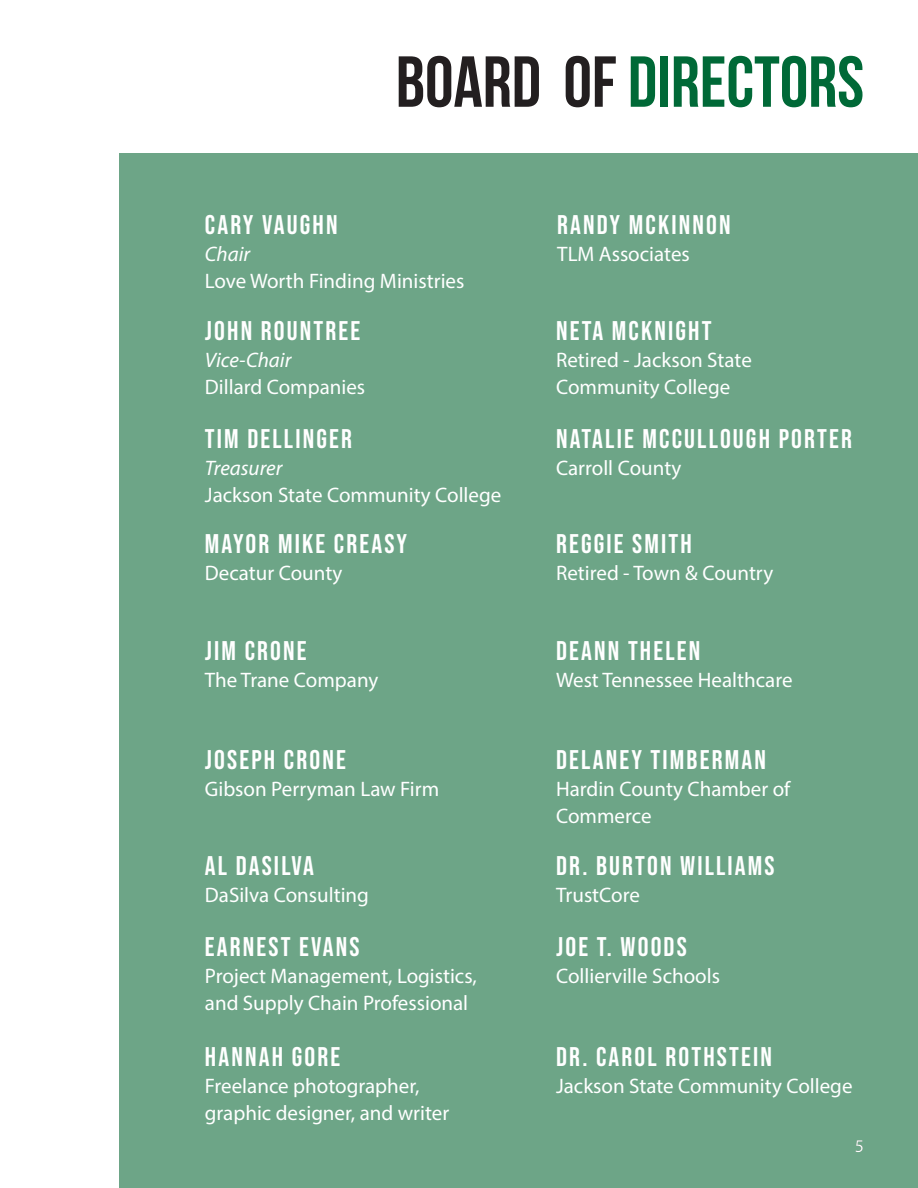
<style>
.page{position:relative;width:918px;height:1188px;background:#fff}
.page>*{position:absolute;margin:0;border:0;box-sizing:border-box;transform-origin:0 0}
.Subtitle_volt_90p{font:700 72px "Bebas Neue";color:#006937}
.Name_18p{font:27px "Bebas Neue";letter-spacing:.08em;color:#fff}
.company{font:21px/27px "Myriad Pro";color:#fff}
.title_14p{font:italic 21px "Myriad Pro";color:#fff}
.Body_-_annual_report{font:18px "Myriad Pro";color:#fff}
.s1{color:#231f20}
</style>
<div class="page">
<div style="left:120px;top:153px;width:798px;height:1035px;background:#6da587"></div>
<p class="Subtitle_volt_90p" style="left:396px;top:42px;width:470px"><span class="s1">BOARD OF</span> DIRECTORS</p>
<p class="Name_18p" style="left:205px;top:209px;width:134px">CARY VAUGHN</p>
<p class="title_14p" style="left:205px;top:241px;width:47px">Chair</p>
<p class="company" style="left:205px;top:267px;width:261px">Love Worth Finding Ministries</p>
<p class="Name_18p" style="left:205px;top:315px;width:157px">JOHN ROUNTREE</p>
<p class="title_14p" style="left:205px;top:347px;width:88px">Vice-Chair</p>
<p class="company" style="left:205px;top:373px;width:162px">Dillard Companies</p>
<p class="Name_18p" style="left:205px;top:424px;width:149px">TIM DELLINGER</p>
<p class="title_14p" style="left:205px;top:455px;width:79px">Treasurer</p>
<p class="company" style="left:205px;top:482px;width:298px">Jackson State Community College</p>
<p class="Name_18p" style="left:205px;top:528px;width:204px">MAYOR MIKE CREASY</p>
<p class="company" style="left:205px;top:559px;width:139px">Decatur County</p>
<p class="Name_18p" style="left:205px;top:636px;width:103px">JIM CRONE</p>
<p class="company" style="left:205px;top:667px;width:175px">The Trane Company</p>
<p class="Name_18p" style="left:205px;top:744px;width:142px">JOSEPH CRONE</p>
<p class="company" style="left:205px;top:775px;width:236px">Gibson Perryman Law Firm</p>
<p class="Name_18p" style="left:205px;top:850px;width:111px">AL DASILVA</p>
<p class="company" style="left:205px;top:881px;width:166px">DaSilva Consulting</p>
<p class="Name_18p" style="left:205px;top:932px;width:156px">EARNEST EVANS</p>
<p class="company" style="left:205px;top:962px;width:273px">Project Management, Logistics, and Supply Chain Professional</p>
<p class="Name_18p" style="left:205px;top:1041px;width:137px">HANNAH GORE</p>
<p class="company" style="left:205px;top:1072px;width:246px">Freelance photographer, graphic designer, and writer</p>
<p class="Name_18p" style="left:557px;top:209px;width:175px">RANDY MCKINNON</p>
<p class="company" style="left:557px;top:240px;width:134px">TLM Associates</p>
<p class="Name_18p" style="left:556px;top:315px;width:157px">NETA MCKNIGHT</p>
<p class="company" style="left:556px;top:346px;width:197px">Retired - Jackson State<br>Community College</p>
<p class="Name_18p" style="left:556px;top:424px;width:297px">NATALIE MCCULLOUGH PORTER</p>
<p class="company" style="left:556px;top:455px;width:127px">Carroll County</p>
<p class="Name_18p" style="left:556px;top:528px;width:137px">REGGIE SMITH</p>
<p class="company" style="left:556px;top:559px;width:219px">Retired - Town &amp; Country</p>
<p class="Name_18p" style="left:556px;top:636px;width:146px">DEANN THELEN</p>
<p class="company" style="left:556px;top:667px;width:238px">West Tennessee Healthcare</p>
<p class="Name_18p" style="left:556px;top:744px;width:211px">DELANEY TIMBERMAN</p>
<p class="company" style="left:556px;top:775px;width:236px">Hardin County Chamber of<br>Commerce</p>
<p class="Name_18p" style="left:556px;top:850px;width:220px">DR. BURTON WILLIAMS</p>
<p class="company" style="left:556px;top:881px;width:85px">TrustCore</p>
<p class="Name_18p" style="left:556px;top:932px;width:132px">JOE T. WOODS</p>
<p class="company" style="left:556px;top:962px;width:165px">Collierville Schools</p>
<p class="Name_18p" style="left:556px;top:1041px;width:217px">DR. CAROL ROTHSTEIN</p>
<p class="company" style="left:556px;top:1072px;width:298px">Jackson State Community College</p>
<p class="Body_-_annual_report" style="left:855px;top:1135px;width:11px">5</p>
</div>
